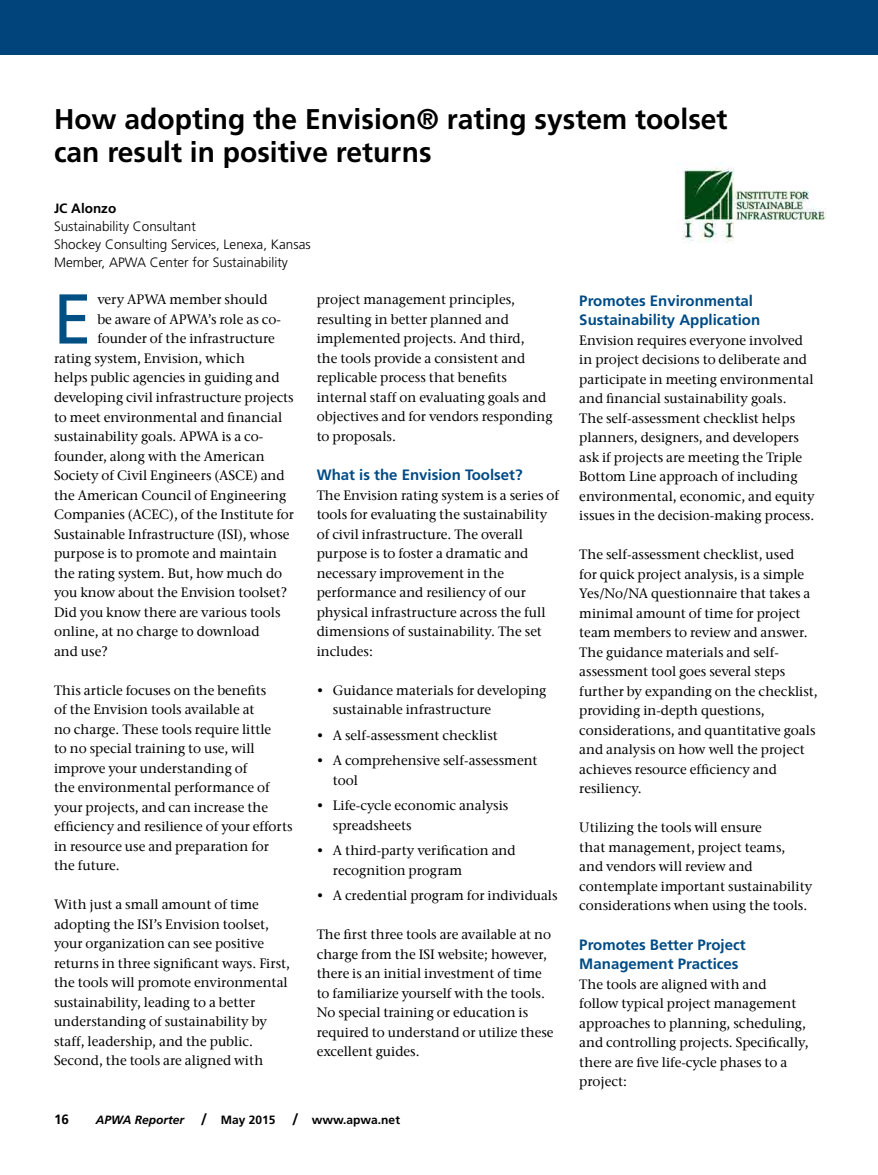
<style>
.page{position:relative;width:878px;height:1175px;background:#fff}
.page>*{position:absolute;margin:0;border:0;box-sizing:border-box;transform-origin:0 0}
.Pub_Description_Code{font:70.35px "Frutiger LT";color:#004f85}
.Headline{font:700 28.5px/33px "Frutiger LT";color:#000}
.subhead_blue_10pt_20{font:700 15px/19.5px "Frutiger LT";color:#004b85}
.list_indent0_15__spa{font:500 13.5px/19.5px "ITC Stone Serif Com";color:#000}
.Author_description{font:300 13.5px "Frutiger LT";color:#000}
.Author_description-2{font:700 13.5px "Frutiger LT";color:#000}
.t1{font:700 12px "Frutiger LT";color:#000}
.s1{font-style:italic}
.s2{font-size:16.5px}
</style>
<div class="page">
<div style="left:0;top:0;width:878px;height:54px;background:#00447c"></div>
<img style="left:677px;top:162px;width:149px;height:81px">
<p class="Headline" style="left:54px;top:103px;width:675px">How adopting the Envision® rating system toolset can result in positive returns</p>
<p class="Author_description-2" style="left:54px;top:200px;width:64px">JC Alonzo</p>
<p class="Author_description" style="left:54px;top:219px;width:143px">Sustainability Consultant</p>
<p class="Author_description" style="left:54px;top:237px;width:258px">Shockey Consulting Services, Lenexa, Kansas</p>
<p class="Author_description" style="left:54px;top:255px;width:235px">Member, APWA Center for Sustainability</p>
<p class="Pub_Description_Code" style="left:53px;top:278px;width:41px">E</p>
<p class="list_indent0_15__spa" style="left:97px;top:290px;width:172px">very APWA member should</p>
<p class="list_indent0_15__spa" style="left:97px;top:309px;width:185px">be aware of APWA’s role as co-</p>
<p class="list_indent0_15__spa" style="left:97px;top:329px;width:179px">founder of the infrastructure</p>
<p class="list_indent0_15__spa" style="left:54px;top:348px;width:192px">rating system, Envision, which</p>
<p class="list_indent0_15__spa" style="left:54px;top:368px;width:227px">helps public agencies in guiding and</p>
<p class="list_indent0_15__spa" style="left:54px;top:387px;width:241px">developing civil infrastructure projects</p>
<p class="list_indent0_15__spa" style="left:54px;top:407px;width:230px">to meet environmental and financial</p>
<p class="list_indent0_15__spa" style="left:54px;top:426px;width:211px">sustainability goals. APWA is a co-</p>
<p class="list_indent0_15__spa" style="left:54px;top:446px;width:212px">founder, along with the American</p>
<p class="list_indent0_15__spa" style="left:54px;top:465px;width:232px">Society of Civil Engineers (ASCE) and</p>
<p class="list_indent0_15__spa" style="left:54px;top:485px;width:234px">the American Council of Engineering</p>
<p class="list_indent0_15__spa" style="left:54px;top:504px;width:241px">Companies (ACEC), of the Institute for</p>
<p class="list_indent0_15__spa" style="left:54px;top:524px;width:237px">Sustainable Infrastructure (ISI), whose</p>
<p class="list_indent0_15__spa" style="left:54px;top:543px;width:224px">purpose is to promote and maintain</p>
<p class="list_indent0_15__spa" style="left:54px;top:563px;width:230px">the rating system. But, how much do</p>
<p class="list_indent0_15__spa" style="left:54px;top:582px;width:234px">you know about the Envision toolset?</p>
<p class="list_indent0_15__spa" style="left:54px;top:602px;width:228px">Did you know there are various tools</p>
<p class="list_indent0_15__spa" style="left:54px;top:621px;width:207px">online, at no charge to download</p>
<p class="list_indent0_15__spa" style="left:54px;top:641px;width:55px">and use?</p>
<p class="list_indent0_15__spa" style="left:54px;top:680px;width:240px">This article focuses on the benefits<br>of the Envision tools available at<br>no charge. These tools require little<br>to no special training to use, will improve your understanding of<br>the environmental performance of your projects, and can increase the efficiency and resilience of your efforts in resource use and preparation for the future.</p>
<p class="list_indent0_15__spa" style="left:54px;top:894px;width:237px">With just a small amount of time adopting the ISI’s Envision toolset, your organization can see positive returns in three significant ways. First, the tools will promote environmental sustainability, leading to a better understanding of sustainability by staff, leadership, and the public.<br>Second, the tools are aligned with</p>
<p class="list_indent0_15__spa" style="left:317px;top:290px;width:237px">project management principles, resulting in better planned and implemented projects. And third,<br>the tools provide a consistent and replicable process that benefits internal staff on evaluating goals and objectives and for vendors responding to proposals.</p>
<p class="subhead_blue_10pt_20" style="left:317px;top:465px;width:207px">What is the Envision Toolset?</p>
<p class="list_indent0_15__spa" style="left:317px;top:485px;width:244px">The Envision rating system is a series of tools for evaluating the sustainability of civil infrastructure. The overall purpose is to foster a dramatic and necessary improvement in the performance and resiliency of our physical infrastructure across the full dimensions of sustainability. The set includes:</p>
<p class="list_indent0_15__spa" style="left:333px;top:680px;width:215px;text-indent:-16px">• Guidance materials for developing sustainable infrastructure</p>
<p class="list_indent0_15__spa" style="left:317px;top:725px;width:182px">• A self-assessment checklist</p>
<p class="list_indent0_15__spa" style="left:333px;top:750px;width:206px;text-indent:-16px">• A comprehensive self-assessment tool</p>
<p class="list_indent0_15__spa" style="left:333px;top:795px;width:177px;text-indent:-16px">• Life-cycle economic analysis spreadsheets</p>
<p class="list_indent0_15__spa" style="left:333px;top:840px;width:184px;text-indent:-16px">• A third-party verification and recognition program</p>
<p class="list_indent0_15__spa" style="left:317px;top:885px;width:242px">• A credential program for individuals</p>
<p class="list_indent0_15__spa" style="left:317px;top:924px;width:238px">The first three tools are available at no charge from the ISI website; however, there is an initial investment of time to familiarize yourself with the tools.<br>No special training or education is required to understand or utilize these excellent guides.</p>
<p class="Author_description-2" style="left:54px;top:1110px;width:17px">16</p>
<p class="t1" style="left:96px;top:1112px;width:306px"><span class="s1">APWA Reporter</span> <span class="s2">/</span> May 2015 <span class="s2">/</span> www.apwa.net</p>
<p class="subhead_blue_10pt_20" style="left:579px;top:291px;width:182px">Promotes Environmental<br>Sustainability Application</p>
<p class="list_indent0_15__spa" style="left:579px;top:330px;width:237px">Envision requires everyone involved in project decisions to deliberate and participate in meeting environmental and financial sustainability goals.<br>The self-assessment checklist helps planners, designers, and developers ask if projects are meeting the Triple Bottom Line approach of including environmental, economic, and equity issues in the decision-making process.</p>
<p class="list_indent0_15__spa" style="left:579px;top:545px;width:240px">The self-assessment checklist, used<br>for quick project analysis, is a simple Yes/No/NA questionnaire that takes a minimal amount of time for project team members to review and answer.<br>The guidance materials and self&shy;assessment tool goes several steps further by expanding on the checklist, providing in-depth questions, considerations, and quantitative goals and analysis on how well the project achieves resource efficiency and resiliency.</p>
<p class="list_indent0_15__spa" style="left:579px;top:818px;width:234px">Utilizing the tools will ensure<br>that management, project teams, and vendors will review and contemplate important sustainability considerations when using the tools.</p>
<p class="subhead_blue_10pt_20" style="left:579px;top:934px;width:168px">Promotes Better Project<br>Management Practices</p>
<p class="list_indent0_15__spa" style="left:579px;top:974px;width:231px">The tools are aligned with and follow typical project management approaches to planning, scheduling, and controlling projects. Specifically, there are five life-cycle phases to a project:</p>
</div>
